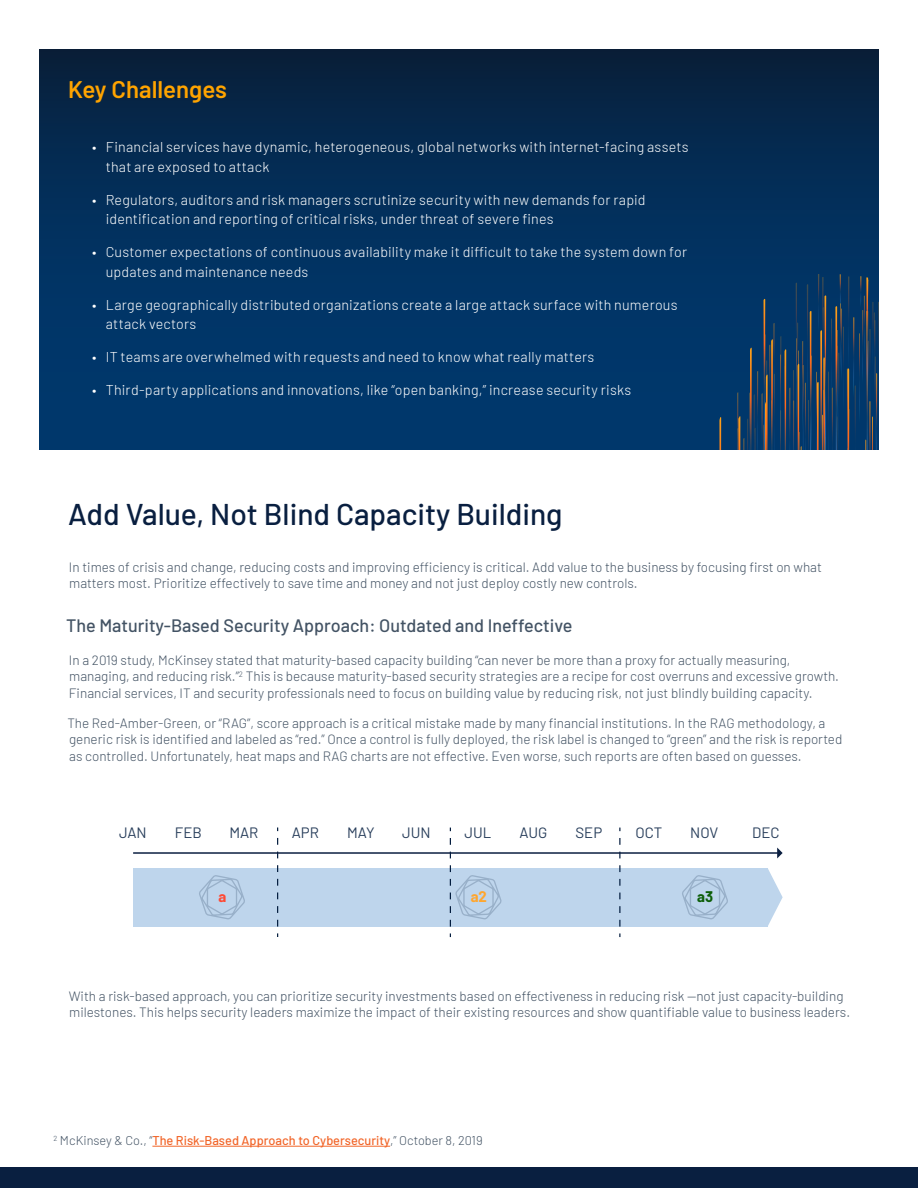
<style>
.page{position:relative;width:918px;height:1188px;background:#fff}
.page>*{position:absolute;margin:0;border:0;box-sizing:border-box;transform-origin:0 0}
.t1{font:500 30px "Barlow";color:#091f40}
.Subhead{font:600 24px "Barlow";color:#ffa400}
.t2{font:500 18px "Barlow";color:#435364}
.t3{font:15px "Barlow";color:#283e5b}
.t4{font:700 15px "Barlow";color:#ffa62e}
.t5{font:700 15px "Barlow";color:#0c5e08}
.t6{font:700 15px "Barlow";color:#ff4934}
.t7{font:300 14.25px/19.5px "Barlow";letter-spacing:.015em;color:#fff}
.t8{font:300 13.5px/16.5px "Barlow";color:#435364}
.t9{font:500 12.75px "Barlow";color:#f2662a}
.s1{font-weight:300;color:#435364}
</style>
<div class="page">
<div style="left:0;top:1167px;width:918px;height:21px;background:#091f40"></div>
<div style="left:39px;top:50px;width:840px;height:400px;background:linear-gradient(to bottom,#072342,#003c75)"></div>
<svg style="left:719px;top:417px;width:2px;height:33px"></svg>
<svg style="left:737px;top:274px;width:142px;height:176px;background:#193d62"></svg>
<div style="left:133px;top:868px;width:635px;height:59px;background:#bed5ec"></div>
<svg style="left:277px;top:838px;width:1px;height:99px"></svg>
<svg style="left:619px;top:838px;width:1px;height:99px"></svg>
<svg style="left:199px;top:875px;width:46px;height:44px"></svg>
<svg style="left:450px;top:838px;width:52px;height:99px"></svg>
<svg style="left:682px;top:875px;width:46px;height:44px"></svg>
<hr style="left:133px;top:852px;width:645px;height:2px;background:#0b1f41">
<svg style="left:777px;top:848px;width:6px;height:10px"></svg>
<svg style="left:768px;top:869px;width:15px;height:57px"></svg>
<hr style="left:152px;top:1146px;width:238px;height:1px;background:#f2662a">
<p class="Subhead" style="left:68px;top:72px;width:160px">Key Challenges</p>
<p class="t7" style="left:106px;top:136px;width:584px;text-indent:-14px">• Financial services have dynamic, heterogeneous, global networks with internet-facing assets that are exposed to attack</p>
<p class="t7" style="left:106px;top:189px;width:541px;text-indent:-14px">• Regulators, auditors and risk managers scrutinize security with new demands for rapid identification and reporting of critical risks, under threat of severe fines</p>
<p class="t7" style="left:106px;top:241px;width:583px;text-indent:-14px">• Customer expectations of continuous availability make it difficult to take the system down for updates and maintenance needs</p>
<p class="t7" style="left:106px;top:294px;width:573px;text-indent:-14px">• Large geographically distributed organizations create a large attack surface with numerous attack vectors</p>
<p class="t7" style="left:92px;top:346px;width:504px">• IT teams are overwhelmed with requests and need to know what really matters</p>
<p class="t7" style="left:92px;top:379px;width:540px">• Third-party applications and innovations, like “open banking,” increase security risks</p>
<p class="t1" style="left:68px;top:492px;width:496px">Add Value, Not Blind Capacity Building</p>
<p class="t8" style="left:69px;top:557px;width:754px">In times of crisis and change, reducing costs and improving efficiency is critical. Add value to the business by focusing first on what matters most. Prioritize effectively to save time and money and not just deploy costly new controls.</p>
<p class="t2" style="left:66px;top:612px;width:508px">The Maturity-Based Security Approach: Outdated and Ineffective</p>
<p class="t8" style="left:69px;top:650px;width:772px">In a 2019 study, McKinsey stated that maturity-based capacity building “can never be more than a proxy for actually measuring, managing, and reducing risk.”<sup>2</sup> This is because maturity-based security strategies are a recipe for cost overruns and excessive growth.<br>Financial services, IT and security professionals need to focus on building value by reducing risk, not just blindly building capacity.</p>
<p class="t8" style="left:67px;top:713px;width:777px">The Red-Amber-Green, or “RAG”, score approach is a critical mistake made by many financial institutions. In the RAG methodology, a generic risk is identified and labeled as “red.” Once a control is fully deployed, the risk label is changed to “green” and the risk is reported as controlled. Unfortunately, heat maps and RAG charts are not effective. Even worse, such reports are often based on guesses.</p>
<p class="t3" style="left:119px;top:822px;width:29px">JAN</p>
<p class="t3" style="left:175px;top:822px;width:28px">FEB</p>
<p class="t3" style="left:229px;top:822px;width:31px">MAR</p>
<p class="t3" style="left:292px;top:822px;width:29px">APR</p>
<p class="t3" style="left:347px;top:822px;width:29px">MAY</p>
<p class="t3" style="left:402px;top:822px;width:30px">JUN</p>
<p class="t3" style="left:464px;top:822px;width:28px">JUL</p>
<p class="t3" style="left:520px;top:822px;width:29px">AUG</p>
<p class="t3" style="left:576px;top:822px;width:28px">SEP</p>
<p class="t3" style="left:635px;top:822px;width:28px">OCT</p>
<p class="t3" style="left:690px;top:822px;width:30px">NOV</p>
<p class="t3" style="left:752px;top:822px;width:29px">DEC</p>
<p class="t6" style="left:218px;top:885px;width:9px">a</p>
<p class="t4" style="left:471px;top:885px;width:18px">a2</p>
<p class="t5" style="left:697px;top:885px;width:18px">a3</p>
<p class="t8" style="left:69px;top:986px;width:783px">With a risk-based approach, you can prioritize security investments based on effectiveness in reducing risk —not just capacity-building milestones. This helps security leaders maximize the impact of their existing resources and show quantifiable value to business leaders.</p>
<p class="t9" style="left:54px;top:1131px;width:431px"><sup>2</sup> <span class="s1">McKinsey &amp; Co., “</span>The Risk-Based Approach to Cybersecurity<span class="s1">,” October 8, 2019</span></p>
</div>
